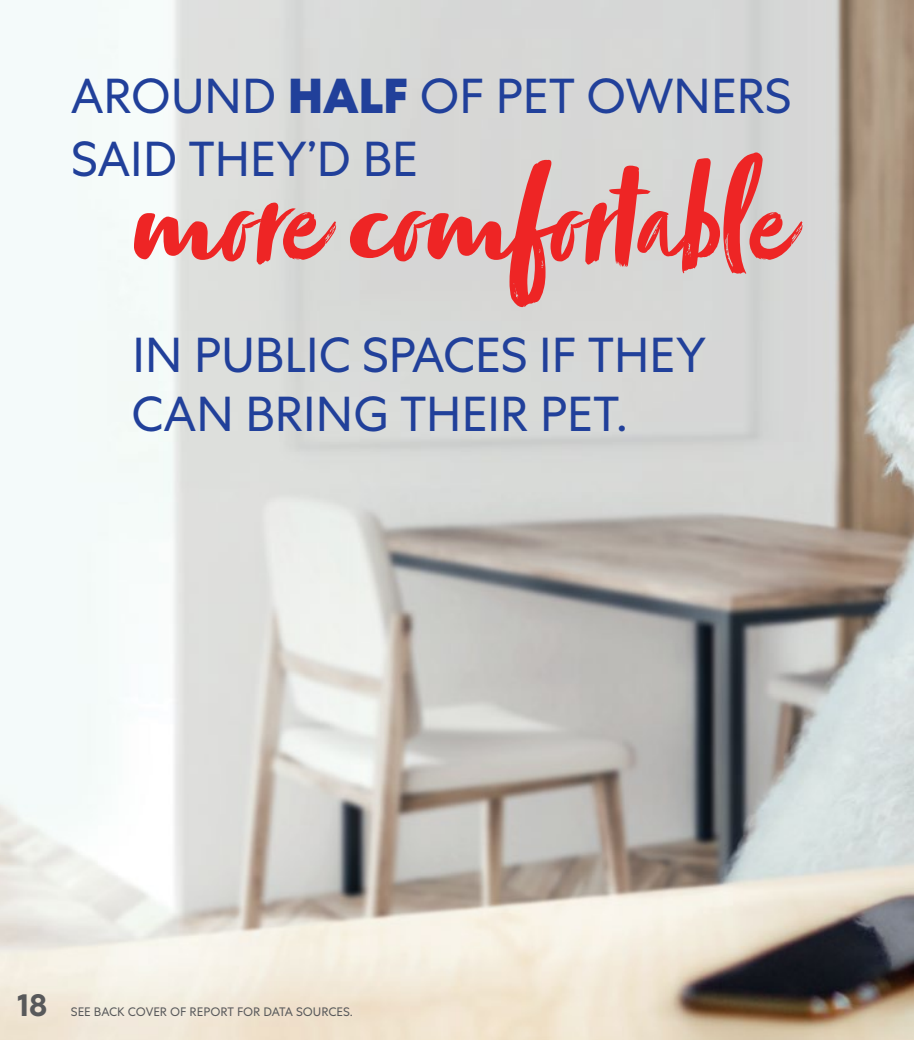
<style>
.page{position:relative;width:914px;height:1040px;background:#fff}
.page>*{position:absolute;margin:0;border:0;box-sizing:border-box;transform-origin:0 0}
.t1{font:140px "Zooja";color:#ee2525}
.t2{font:49px/63px "Mars Centra";letter-spacing:-.01em;color:#21409a}
.t3{font:700 31.5px "Mars Centra";color:#58595b}
.t4{font:12.25px "Mars Centra";color:#58595b}
.s1{font-weight:800}
</style>
<div class="page">
<img style="left:0;top:0;width:914px;height:1040px">
<p class="t2" style="left:71px;top:64px;width:722px">AROUND <span class="s1">HALF</span> OF PET OWNERS<br>SAID THEY’D BE</p>
<h1 class="t1" style="left:128px;top:149px;width:659px">more comfortable</h1>
<p class="t2" style="left:131px;top:326px;width:576px;line-height:58.8px">IN PUBLIC SPACES IF THEY<br>CAN BRING THEIR PET.</p>
<p class="t3" style="left:17px;top:986px;width:32px">18</p>
<p class="t4" style="left:71px;top:1005px;width:283px">SEE BACK COVER OF REPORT FOR DATA SOURCES.</p>
</div>
